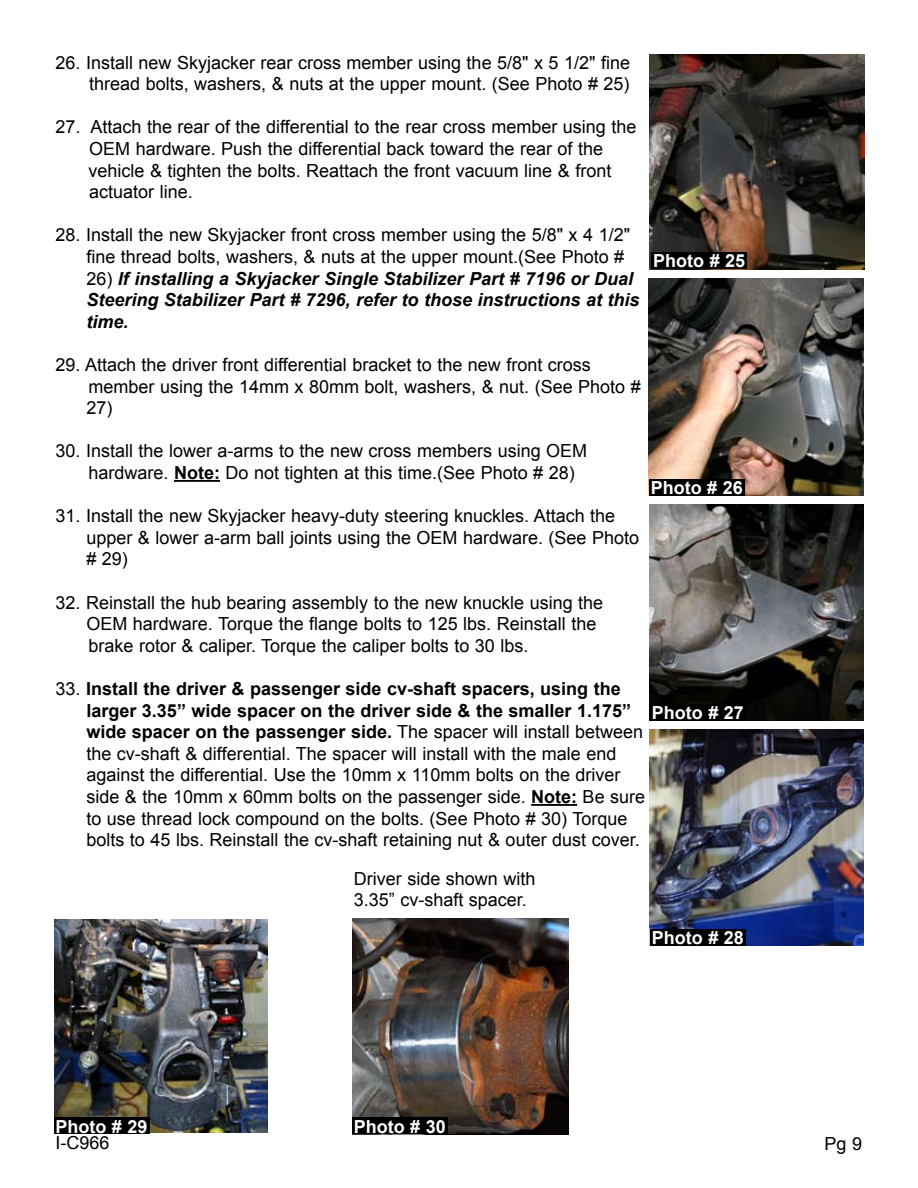
<style>
.page{position:relative;width:918px;height:1188px;background:#fff}
.page>*{position:absolute;margin:0;border:0;box-sizing:border-box;transform-origin:0 0}
.t1{font:18px/21.6px "Arial";color:#000}
.t2{font:italic 700 18px/21.6px "Arial";color:#000}
.t3{font:700 18px "Arial";color:#fff}
.s1{font-weight:400;font-style:normal}
.s2{font-weight:700}
</style>
<div class="page">
<hr style="left:174px;top:480px;width:46px;height:2px;background:#000">
<hr style="left:531px;top:804px;width:46px;height:2px;background:#000">
<img style="left:648px;top:279px;width:216px;height:217px">
<div style="left:649px;top:479px;width:95px;height:17px;background:#000"></div>
<img style="left:649px;top:505px;width:215px;height:216px">
<div style="left:650px;top:704px;width:95px;height:16px;background:#000"></div>
<img style="left:649px;top:730px;width:215px;height:215px">
<div style="left:650px;top:929px;width:95px;height:17px;background:#000"></div>
<img style="left:54px;top:919px;width:214px;height:214px">
<div style="left:54px;top:1118px;width:95px;height:16px;background:#000"></div>
<img style="left:352px;top:918px;width:216px;height:216px">
<div style="left:352px;top:1118px;width:95px;height:16px;background:#000"></div>
<img style="left:649px;top:54px;width:215px;height:216px">
<div style="left:652px;top:253px;width:95px;height:16px;background:#000"></div>
<p class="t1" style="left:56px;top:52px;width:576px;text-align:right">26. Install new Skyjacker rear cross member using the 5/8" x 5 1/2" fine thread bolts, washers, &amp; nuts at the upper mount. (See Photo # 25)</p>
<p class="t1" style="left:89px;top:116px;width:549px;text-indent:-33px">27. Attach the rear of the differential to the rear cross member using the OEM hardware. Push the differential back toward the rear of the vehicle &amp; tighten the bolts. Reattach the front vacuum line &amp; front actuator line.</p>
<p class="t1" style="left:86px;top:224px;width:545px;text-indent:-31px">28. Install the new Skyjacker front cross member using the 5/8" x 4 1/2" fine thread bolts, washers, &amp; nuts at the upper mount.(See Photo #</p>
<p class="t2" style="left:86px;top:268px;width:555px"><span class="s1">26)</span> If installing a Skyjacker Single Stabilizer Part # 7196 or Dual<br>Steering Stabilizer Part # 7296, refer to those instructions at this time.</p>
<p class="t1" style="left:86px;top:354px;width:556px;text-indent:-31px">29. Attach the driver front differential bracket to the new front cross member using the 14mm x 80mm bolt, washers, &amp; nut. (See Photo #<br>27)</p>
<p class="t1" style="left:89px;top:440px;width:500px;text-indent:-33px">30. Install the lower a-arms to the new cross members using OEM hardware. <span class="s2">Note:</span> Do not tighten at this time.(See Photo # 28)</p>
<p class="t1" style="left:86px;top:505px;width:554px;text-indent:-31px">31. Install the new Skyjacker heavy-duty steering knuckles. Attach the upper &amp; lower a-arm ball joints using the OEM hardware. (See Photo # 29)</p>
<p class="t1" style="left:86px;top:592px;width:518px;text-indent:-31px">32. Reinstall the hub bearing assembly to the new knuckle using the<br>OEM hardware. Torque the flange bolts to 125 lbs. Reinstall the brake rotor &amp; caliper. Torque the caliper bolts to 30 lbs.</p>
<p class="t1" style="left:86px;top:678px;width:560px;text-indent:-31px">33. <span class="s2">Install the driver &amp; passenger side cv-shaft spacers, using the larger 3.35” wide spacer on the driver side &amp; the smaller 1.175” wide spacer on the passenger side.</span> The spacer will install between the cv-shaft &amp; differential. The spacer will install with the male end against the differential. Use the 10mm x 110mm bolts on the driver side &amp; the 10mm x 60mm bolts on the passenger side. <span class="s2">Note:</span> Be sure to use thread lock compound on the bolts. (See Photo # 30) Torque bolts to 45 lbs. Reinstall the cv-shaft retaining nut &amp; outer dust cover.</p>
<p class="t3" style="left:653px;top:249px;width:94px">Photo # 25</p>
<p class="t3" style="left:651px;top:476px;width:94px">Photo # 26</p>
<p class="t3" style="left:652px;top:701px;width:94px">Photo # 27</p>
<p class="t1" style="left:354px;top:868px;width:183px">Driver side shown with<br>3.35” cv-shaft spacer.</p>
<p class="t3" style="left:56px;top:1114px;width:94px">Photo # 29</p>
<p class="t3" style="left:354px;top:1114px;width:94px">Photo # 30</p>
<p class="t3" style="left:652px;top:926px;width:94px">Photo # 28</p>
<p class="t1" style="left:56px;top:1132px;width:56px">I-C966</p>
<p class="t1" style="left:825px;top:1133px;width:39px">Pg 9</p>
</div>
